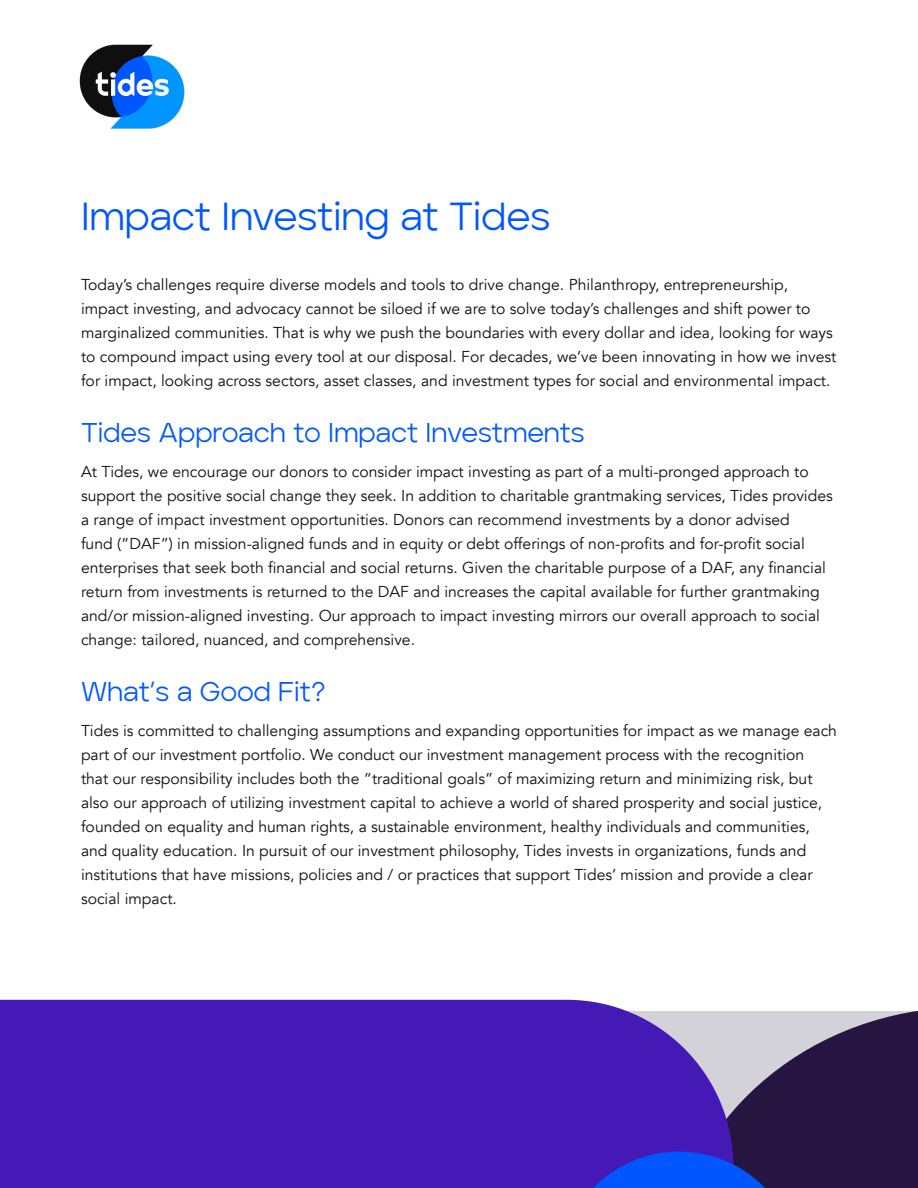
<style>
.page{position:relative;width:918px;height:1188px;background:#fff}
.page>*{position:absolute;margin:0;border:0;box-sizing:border-box;transform-origin:0 0}
.t1{font:39px "Aventa";letter-spacing:-.005em;color:#0057ff}
.t2{font:27px "Aventa";letter-spacing:-.005em;color:#0057ff}
.t3{font:15.75px/24px "Avenir";color:#0f0f0f}
</style>
<div class="page">
<svg style="left:733px;top:1010px;width:185px;height:178px;background:#4c3f62"></svg>
<div style="left:0;top:1000px;width:733px;height:188px;background:#4419b5"></div>
<svg style="left:559px;top:1152px;width:240px;height:36px;background:#1b37bf"></svg>
<img style="left:79px;top:44px;width:106px;height:85px">
<h1 class="t1" style="left:81px;top:192px;width:471px">Impact Investing at Tides</h1>
<p class="t3" style="left:81px;top:273px;width:757px">Today’s challenges require diverse models and tools to drive change. Philanthropy, entrepreneurship, impact investing, and advocacy cannot be siloed if we are to solve today’s challenges and shift power to marginalized communities. That is why we push the boundaries with every dollar and idea, looking for ways to compound impact using every tool at our disposal. For decades, we’ve been innovating in how we invest for impact, looking across sectors, asset classes, and investment types for social and environmental impact.</p>
<h2 class="t2" style="left:81px;top:416px;width:505px">Tides Approach to Impact Investments</h2>
<p class="t3" style="left:81px;top:460px;width:753px">At Tides, we encourage our donors to consider impact investing as part of a multi-pronged approach to support the positive social change they seek. In addition to charitable grantmaking services, Tides provides a range of impact investment opportunities. Donors can recommend investments by a donor advised<br>fund (“DAF”) in mission-aligned funds and in equity or debt offerings of non-profits and for-profit social enterprises that seek both financial and social returns. Given the charitable purpose of a DAF, any financial return from investments is returned to the DAF and increases the capital available for further grantmaking and/or mission-aligned investing. Our approach to impact investing mirrors our overall approach to social change: tailored, nuanced, and comprehensive.</p>
<h2 class="t2" style="left:81px;top:675px;width:246px">What’s a Good Fit?</h2>
<p class="t3" style="left:81px;top:719px;width:758px">Tides is committed to challenging assumptions and expanding opportunities for impact as we manage each part of our investment portfolio. We conduct our investment management process with the recognition<br>that our responsibility includes both the “traditional goals” of maximizing return and minimizing risk, but also our approach of utilizing investment capital to achieve a world of shared prosperity and social justice, founded on equality and human rights, a sustainable environment, healthy individuals and communities, and quality education. In pursuit of our investment philosophy, Tides invests in organizations, funds and institutions that have missions, policies and / or practices that support Tides’ mission and provide a clear social impact.</p>
</div>
